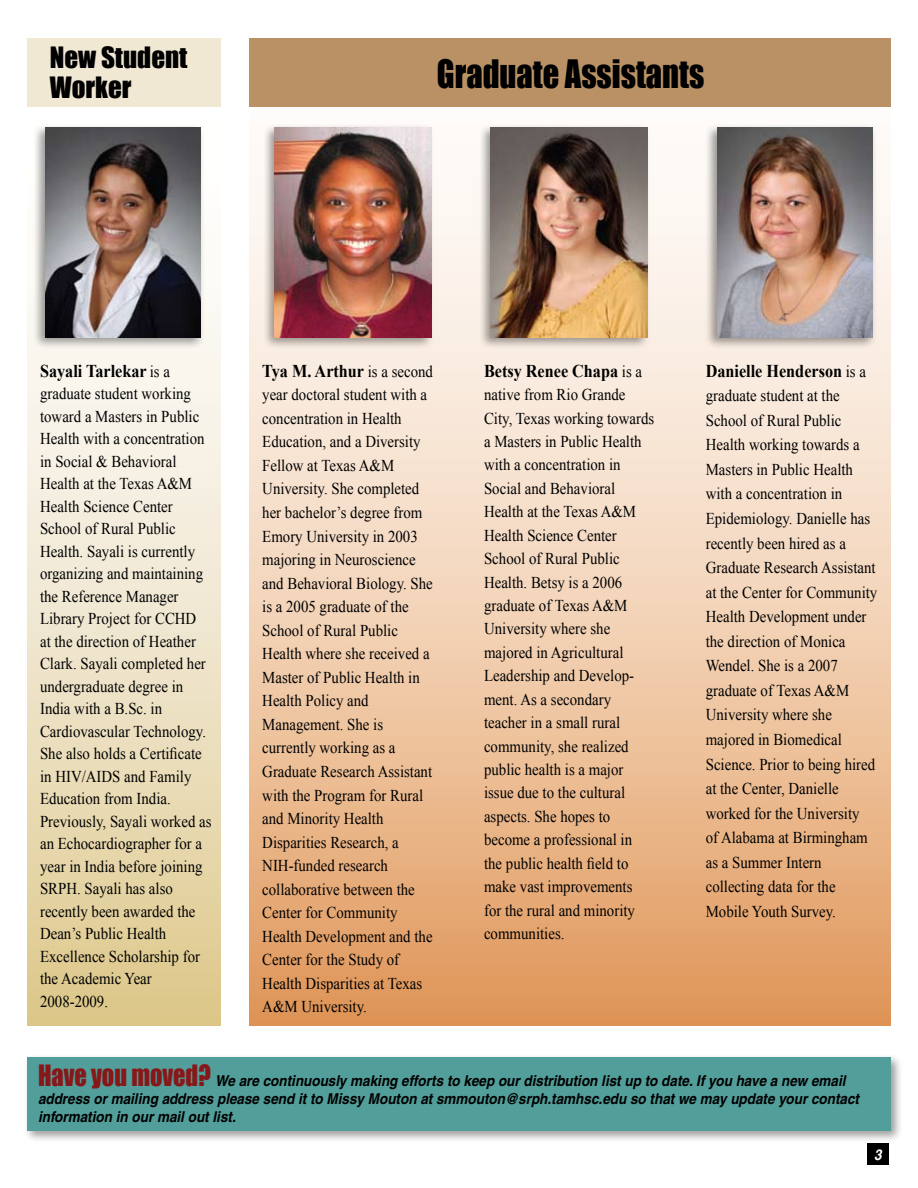
<style>
.page{position:relative;width:918px;height:1188px;background:#fff}
.page>*{position:absolute;margin:0;border:0;box-sizing:border-box;transform-origin:0 0}
.t1{font:36px "Impact";color:#000;scale:.9 1}
.t2{font:27px/30px "Impact";color:#000}
.t3{font:700 18px "Times New Roman";color:#000;scale:.9 1}
.t4{font:16.5px/22.5px "Times New Roman";color:#000;scale:.9 1}
.t5{font:italic 700 15px/18px "Helvetica";color:#000;scale:.9 1}
.t6{font:italic 700 15px "Helvetica";color:#fff;scale:.9 1}
.s1{font-weight:400;font-size:16.5px}
.s2{font-family:"Impact";font-weight:400;font-style:normal;font-size:27px;color:#871719}
</style>
<div class="page">
<div style="left:249px;top:107px;width:642px;height:919px;background:linear-gradient(to bottom,#fff,#e39e64)"></div>
<div style="left:250px;top:38px;width:641px;height:69px;background:#b99165"></div>
<div style="left:867px;top:1143px;width:22px;height:22px;background:#000"></div>
<div style="left:27px;top:38px;width:194px;height:988px;background:linear-gradient(to bottom,#fff,#dfcb95)"></div>
<div style="left:27px;top:38px;width:194px;height:69px;background:#f1e8d3"></div>
<div style="left:32px;top:123px;width:173px;height:227px;background:#000;opacity:.4"></div>
<img style="left:45px;top:127px;width:156px;height:211px">
<div style="left:262px;top:123px;width:172px;height:227px;background:#000;opacity:.4"></div>
<img style="left:274px;top:127px;width:158px;height:211px">
<div style="left:478px;top:123px;width:172px;height:227px;background:#000;opacity:.4"></div>
<img style="left:490px;top:127px;width:158px;height:211px">
<div style="left:704px;top:123px;width:173px;height:227px;background:#000;opacity:.4"></div>
<img style="left:717px;top:127px;width:156px;height:211px">
<div style="left:23px;top:1054px;width:881px;height:90px;background:#000;opacity:.4"></div>
<div style="left:27px;top:1058px;width:864px;height:73px;background:#519e9a"></div>
<h2 class="t2" style="left:50px;top:42px;width:139px">New Student<br>Worker</h2>
<h1 class="t1" style="left:437px;top:52px;width:299px">Graduate Assistants</h1>
<p class="t3" style="left:40px;top:358px;width:146px">Sayali Tarlekar <span class="s1">is a</span></p>
<p class="t4" style="left:40px;top:382px;width:192px">graduate student working toward a Masters in Public<br>Health with a concentration in Social &amp; Behavioral<br>Health at the Texas A&amp;M<br>Health Science Center<br>School of Rural Public<br>Health. Sayali is currently organizing and maintaining the Reference Manager<br>Library Project for CCHD<br>at the direction of Heather<br>Clark. Sayali completed her undergraduate degree in<br>India with a B.Sc. in<br>Cardiovascular Technology.<br>She also holds a Certificate in HIV/AIDS and Family<br>Education from India.<br>Previously, Sayali worked as an Echocardiographer for a year in India before joining<br>SRPH. Sayali has also recently been awarded the<br>Dean’s Public Health<br>Excellence Scholarship for the Academic Year<br>2008-2009.</p>
<p class="t3" style="left:262px;top:358px;width:191px">Tya M. Arthur <span class="s1">is a second</span></p>
<p class="t4" style="left:262px;top:383px;width:191px;line-height:23.5px">year doctoral student with a concentration in Health<br>Education, and a Diversity<br>Fellow at Texas A&amp;M<br>University. She completed her bachelor’s degree from<br>Emory University in 2003 majoring in Neuroscience and Behavioral Biology. She is a 2005 graduate of the<br>School of Rural Public<br>Health where she received a<br>Master of Public Health in<br>Health Policy and<br>Management. She is currently working as a<br>Graduate Research Assistant with the Program for Rural and Minority Health<br>Disparities Research, a<br>NIH-funded research collaborative between the<br>Center for Community<br>Health Development and the<br>Center for the Study of<br>Health Disparities at Texas<br>A&amp;M University.</p>
<p class="t3" style="left:484px;top:358px;width:177px">Betsy Renee Chapa <span class="s1">is a</span></p>
<p class="t4" style="left:484px;top:383px;width:191px;line-height:23.4px">native from Rio Grande<br>City, Texas working towards a Masters in Public Health with a concentration in<br>Social and Behavioral<br>Health at the Texas A&amp;M<br>Health Science Center<br>School of Rural Public<br>Health. Betsy is a 2006 graduate of Texas A&amp;M<br>University where she majored in Agricultural<br>Leadership and Develop&shy;ment. As a secondary teacher in a small rural community, she realized public health is a major issue due to the cultural aspects. She hopes to become a professional in the public health field to make vast improvements<br>for the rural and minority communities.</p>
<p class="t3" style="left:706px;top:358px;width:180px">Danielle Henderson <span class="s1">is a</span></p>
<p class="t4" style="left:706px;top:383px;width:192px;line-height:24.6px">graduate student at the<br>School of Rural Public<br>Health working towards a<br>Masters in Public Health with a concentration in<br>Epidemiology. Danielle has recently been hired as a<br>Graduate Research Assistant at the Center for Community<br>Health Development under the direction of Monica<br>Wendel. She is a 2007 graduate of Texas A&amp;M<br>University where she majored in Biomedical<br>Science. Prior to being hired at the Center, Danielle worked for the University<br>of Alabama at Birmingham as a Summer Intern collecting data for the<br>Mobile Youth Survey.</p>
<p class="t5" style="left:38px;top:1072px;width:914px"><span class="s2">Have you moved?</span> We are continuously making efforts to keep our distribution list up to date. If you have a new email address or mailing address please send it to Missy Mouton at smmouton@srph.tamhsc.edu so that we may update your contact information in our mail out list.</p>
<p class="t6" style="left:874px;top:1145px;width:10px">3</p>
</div>
